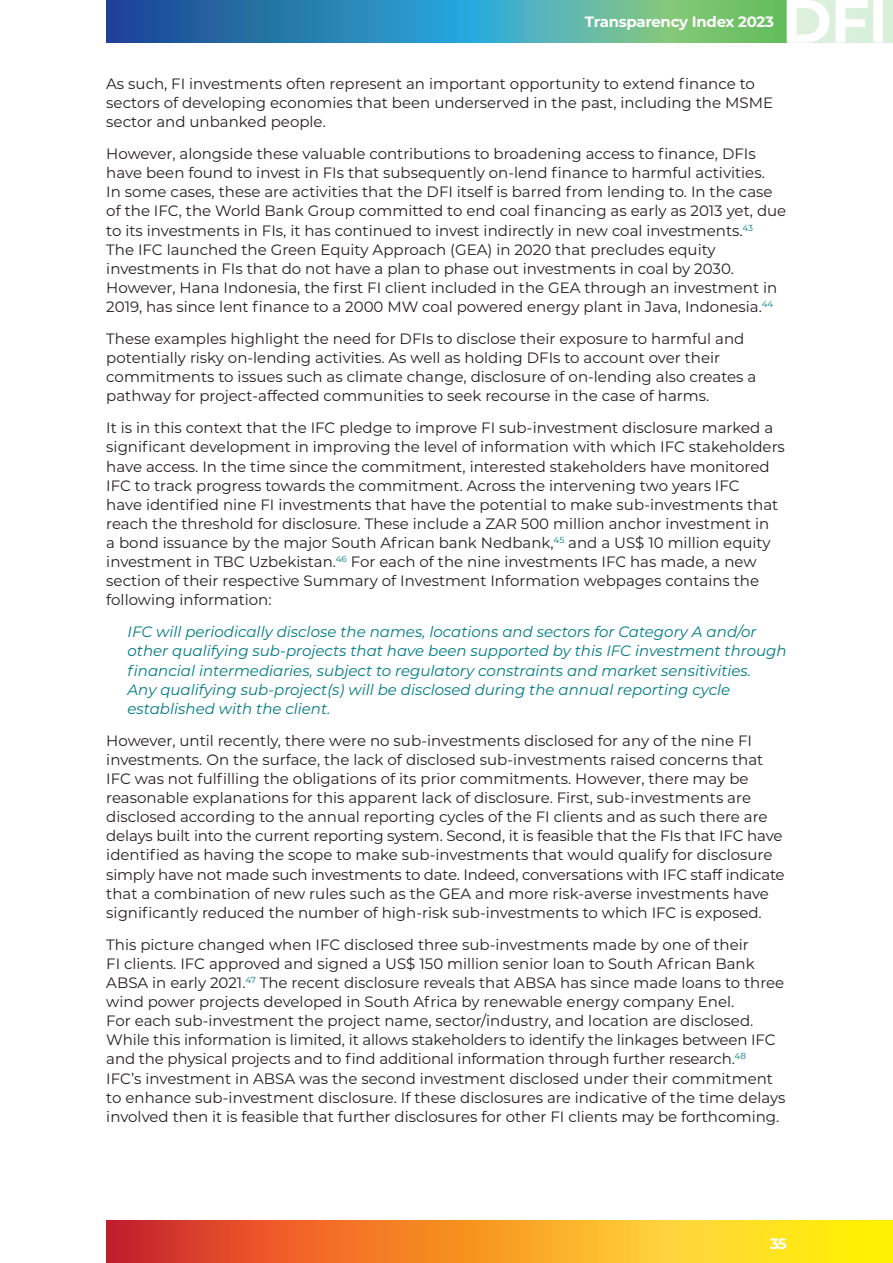
<style>
.page{position:relative;width:893px;height:1263px;background:#fff}
.page>*{position:absolute;margin:0;border:0;box-sizing:border-box;transform-origin:0 0}
.Body{font:15px/19.2px "Montserrat";color:#231f20}
.Indented_Teal_Italic{font:italic 15px/19.2px "Montserrat";color:#007a84}
.t1{font:700 15px "Montserrat";letter-spacing:-.02em;color:#fff}
</style>
<div class="page">
<svg style="left:106px;top:1220px;width:787px;height:43px;background:#f29925"></svg>
<svg style="left:106px;top:0;width:681px;height:43px;background:#4297a3"></svg>
<svg style="left:787px;top:0;width:106px;height:43px"></svg>
<p class="t1" style="left:585px;top:11px;width:190px">Transparency Index 2023</p>
<p class="Body" style="left:106px;top:73px;width:668px">As such, FI investments often represent an important opportunity to extend finance to sectors of developing economies that been underserved in the past, including the MSME sector and unbanked people.</p>
<p class="Body" style="left:106px;top:144px;width:681px">However, alongside these valuable contributions to broadening access to finance, DFIs have been found to invest in FIs that subsequently on-lend finance to harmful activities.<br>In some cases, these are activities that the DFI itself is barred from lending to. In the case of the IFC, the World Bank Group committed to end coal financing as early as 2013 yet, due to its investments in FIs, it has continued to invest indirectly in new coal investments.<sup>43<br></sup>The IFC launched the Green Equity Approach (GEA) in 2020 that precludes equity investments in FIs that do not have a plan to phase out investments in coal by 2030.<br>However, Hana Indonesia, the first FI client included in the GEA through an investment in 2019, has since lent finance to a 2000 MW coal powered energy plant in Java, Indonesia.<sup>44</sup></p>
<p class="Body" style="left:106px;top:328px;width:651px">These examples highlight the need for DFIs to disclose their exposure to harmful and potentially risky on-lending activities. As well as holding DFIs to account over their commitments to issues such as climate change, disclosure of on-lending also creates a pathway for project-affected communities to seek recourse in the case of harms.</p>
<p class="Body" style="left:106px;top:418px;width:680px">It is in this context that the IFC pledge to improve FI sub-investment disclosure marked a significant development in improving the level of information with which IFC stakeholders have access. In the time since the commitment, interested stakeholders have monitored IFC to track progress towards the commitment. Across the intervening two years IFC<br>have identified nine FI investments that have the potential to make sub-investments that reach the threshold for disclosure. These include a ZAR 500 million anchor investment in<br>a bond issuance by the major South African bank Nedbank,<sup>45</sup> and a US$ 10 million equity investment in TBC Uzbekistan.<sup>46</sup> For each of the nine investments IFC has made, a new section of their respective Summary of Investment Information webpages contains the following information:</p>
<p class="Indented_Teal_Italic" style="left:128px;top:622px;width:661px">IFC will periodically disclose the names, locations and sectors for Category A and/or other qualifying sub-projects that have been supported by this IFC investment through financial intermediaries, subject to regulatory constraints and market sensitivities.<br>Any qualifying sub-project(s) will be disclosed during the annual reporting cycle established with the client.</p>
<p class="Body" style="left:106px;top:730px;width:680px">However, until recently, there were no sub-investments disclosed for any of the nine FI investments. On the surface, the lack of disclosed sub-investments raised concerns that IFC was not fulfilling the obligations of its prior commitments. However, there may be reasonable explanations for this apparent lack of disclosure. First, sub-investments are disclosed according to the annual reporting cycles of the FI clients and as such there are delays built into the current reporting system. Second, it is feasible that the FIs that IFC have identified as having the scope to make sub-investments that would qualify for disclosure simply have not made such investments to date. Indeed, conversations with IFC staff indicate that a combination of new rules such as the GEA and more risk-averse investments have significantly reduced the number of high-risk sub-investments to which IFC is exposed.</p>
<p class="Body" style="left:106px;top:934px;width:681px">This picture changed when IFC disclosed three sub-investments made by one of their<br>FI clients. IFC approved and signed a US$ 150 million senior loan to South African Bank ABSA in early 2021.<sup>47</sup> The recent disclosure reveals that ABSA has since made loans to three wind power projects developed in South Africa by renewable energy company Enel.<br>For each sub-investment the project name, sector/industry, and location are disclosed.<br>While this information is limited, it allows stakeholders to identify the linkages between IFC and the physical projects and to find additional information through further research.<sup>48<br></sup>IFC’s investment in ABSA was the second investment disclosed under their commitment to enhance sub-investment disclosure. If these disclosures are indicative of the time delays involved then it is feasible that further disclosures for other FI clients may be forthcoming.</p>
<p class="t1" style="left:770px;top:1232px;width:18px">35</p>
</div>
